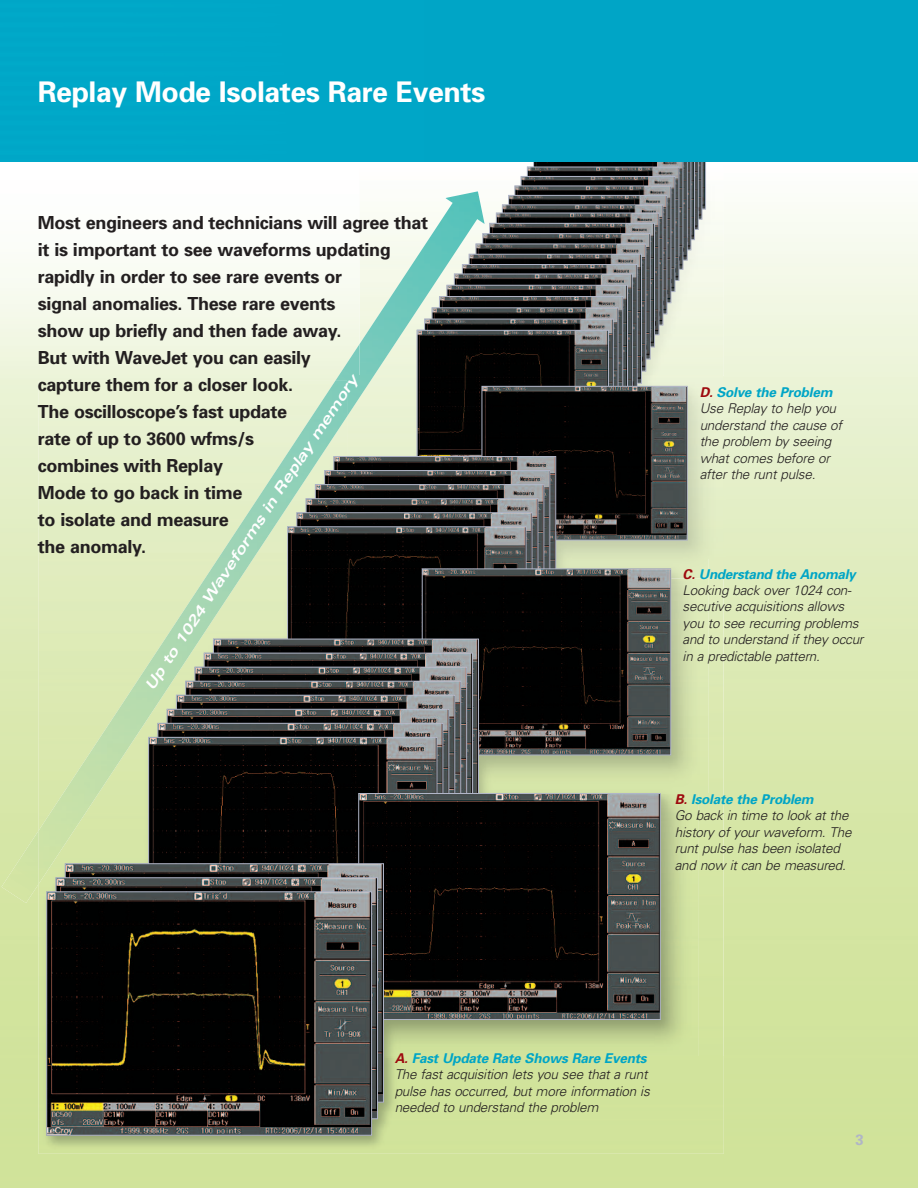
<style>
.page{position:relative;width:918px;height:1188px;background:#fff}
.page>*{position:absolute;margin:0;border:0;box-sizing:border-box;transform-origin:0 0}
.t1{font:700 28.5px "Univers";letter-spacing:-.015em;color:#fff}
.t2{font:700 18px/27px "Univers";letter-spacing:-.015em;color:#231f20}
.t3{font:700 15px "Univers";color:#b0b5c7}
.t4{font:italic 700 expanded 14.55px "Univers";color:#fff}
.t5{font:italic 300 13.5px/16.5px "Univers";letter-spacing:-.015em;color:#231f20}
.s1{font-weight:700;color:#9d090e}
.s2{font-weight:700;color:#00a5c6}
</style>
<div class="page">
<img style="left:706px;top:375px;width:18px;height:681px">
<img style="left:46px;top:166px;width:660px;height:970px">
<img style="left:556px;top:376px;width:132px;height:183px">
<img style="left:485px;top:755px;width:186px;height:28px">
<img style="left:556px;top:559px;width:115px;height:9px">
<img style="left:384px;top:783px;width:277px;height:273px">
<img style="left:535px;top:162px;width:146px;height:106px">
<img style="left:529px;top:169px;width:148px;height:110px">
<div style="left:527px;top:167px;width:152px;height:114px;border:1px solid #b0b5c7"></div>
<img style="left:523px;top:178px;width:150px;height:112px">
<div style="left:521px;top:176px;width:154px;height:116px;border:1px solid #b0b5c7"></div>
<img style="left:516px;top:188px;width:153px;height:113px">
<div style="left:514px;top:186px;width:157px;height:117px;border:1px solid #b0b5c7"></div>
<img style="left:510px;top:197px;width:155px;height:115px">
<div style="left:508px;top:195px;width:159px;height:119px;border:1px solid #b0b5c7"></div>
<img style="left:504px;top:206px;width:157px;height:117px">
<div style="left:502px;top:204px;width:161px;height:121px;border:1px solid #b0b5c7"></div>
<img style="left:498px;top:215px;width:159px;height:118px">
<div style="left:496px;top:213px;width:163px;height:122px;border:1px solid #b0b5c7"></div>
<img style="left:491px;top:225px;width:162px;height:120px">
<div style="left:489px;top:223px;width:166px;height:124px;border:1px solid #b0b5c7"></div>
<img style="left:485px;top:235px;width:164px;height:122px">
<div style="left:482px;top:233px;width:169px;height:126px;border:1px solid #b0b5c7"></div>
<img style="left:485px;top:246px;width:159px;height:124px">
<div style="left:476px;top:244px;width:170px;height:128px;border:1px solid #b0b5c7"></div>
<img style="left:485px;top:256px;width:155px;height:126px">
<div style="left:469px;top:254px;width:173px;height:130px;border:1px solid #b0b5c7"></div>
<img style="left:485px;top:266px;width:150px;height:120px">
<div style="left:462px;top:264px;width:175px;height:132px;border:1px solid #b0b5c7"></div>
<img style="left:485px;top:276px;width:146px;height:110px">
<div style="left:454px;top:274px;width:179px;height:134px;border:1px solid #b0b5c7"></div>
<img style="left:485px;top:287px;width:141px;height:99px">
<img style="left:485px;top:298px;width:136px;height:88px">
<img style="left:485px;top:309px;width:131px;height:77px">
<img style="left:485px;top:321px;width:127px;height:65px">
<img style="left:485px;top:332px;width:122px;height:54px">
<img style="left:485px;top:388px;width:201px;height:150px">
<div style="left:482px;top:386px;width:206px;height:154px;border:1px solid #b0b5c7"></div>
<img style="left:485px;top:458px;width:69px;height:110px">
<img style="left:485px;top:472px;width:63px;height:96px">
<img style="left:485px;top:486px;width:57px;height:82px">
<img style="left:485px;top:500px;width:51px;height:68px">
<img style="left:485px;top:528px;width:39px;height:40px">
<img style="left:485px;top:570px;width:184px;height:183px">
<div style="left:422px;top:568px;width:249px;height:187px;border:1px solid #b0b5c7"></div>
<img style="left:384px;top:795px;width:275px;height:223px">
<img style="left:58px;top:885px;width:318px;height:232px">
<img style="left:48px;top:893px;width:322px;height:241px">
<div style="left:46px;top:891px;width:326px;height:245px;border:1px solid #b0b5c7"></div>
<img style="left:0;top:166px;width:359px;height:215px">
<div style="left:2px;top:831px;width:36px;height:72px;background:#d5e5a5"></div>
<img style="left:38px;top:191px;width:447px;height:694px">
<img style="left:347px;top:375px;width:27px;height:41px">
<img style="left:335px;top:344px;width:24px;height:37px">
<svg style="left:347px;top:375px;width:12px;height:6px"></svg>
<div style="left:0;top:0;width:918px;height:162px;background:#00a5c6"></div>
<h1 class="t1" style="left:38px;top:81px;width:449px">Replay Mode Isolates Rare Events</h1>
<p class="t2" style="left:38px;top:211px;width:392px">Most engineers and technicians will agree that it is important to see waveforms updating rapidly in order to see rare events or<br>signal anomalies. These rare events<br>show up briefly and then fade away.<br>But with WaveJet you can easily<br>capture them for a closer look.<br>The oscilloscope’s fast update<br>rate of up to 3600 wfms/s<br>combines with Replay<br>Mode to go back in time<br>to isolate and measure<br>the anomaly.</p>
<p class="t4" style="left:145px;top:686px;width:375px;rotate:-57deg">U p to 1024 Waveforms in Replay memory</p>
<p class="t5" style="left:700px;top:385px;width:144px"><span class="s1">D.</span> <span class="s2">Solve the Problem<br></span>Use Replay to help you understand the cause of the problem by seeing what comes before or after the runt pulse.</p>
<p class="t5" style="left:683px;top:567px;width:182px"><span class="s1">C.</span> <span class="s2">Understand the Anomaly<br></span>Looking back over 1024 con&shy;secutive acquisitions allows you to see recurring problems and to understand if they occur in a predictable pattern.</p>
<p class="t5" style="left:675px;top:792px;width:178px"><span class="s1">B.</span> <span class="s2">Isolate the Problem<br></span>Go back in time to look at the history of your waveform. The runt pulse has been isolated and now it can be measured.</p>
<p class="t5" style="left:395px;top:1051px;width:257px"><span class="s1">A.</span> <span class="s2">Fast Update Rate Shows Rare Events </span>The fast acquisition lets you see that a runt pulse has occurred, but more information is needed to understand the problem</p>
<p class="t3" style="left:856px;top:1134px;width:10px">3</p>
</div>
